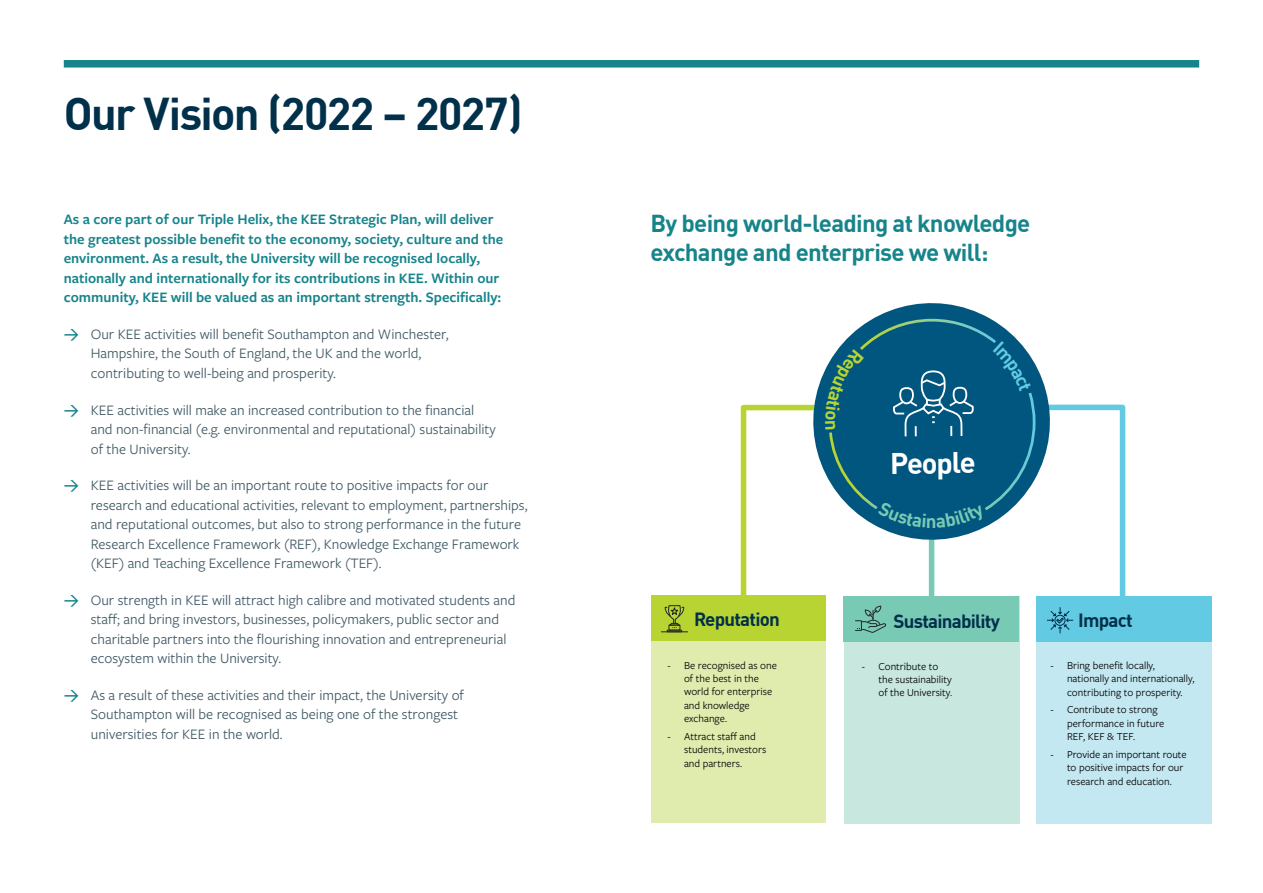
<style>
.page{position:relative;width:1263px;height:893px;background:#fff}
.page>*{position:absolute;margin:0;border:0;box-sizing:border-box;transform-origin:0 0}
.Heading{font:700 45px "DINOT";letter-spacing:-.035em;color:#01304a}
.t1{font:700 29.25px "DINOT";letter-spacing:-.05em;color:#fff}
.t2{font:700 24px/28.8px "DINOT";letter-spacing:-.03em;color:#16848b}
.t3{font:700 18.75px "DINOT";letter-spacing:-.04em;color:#01304a}
.t4{font:700 18.75px "DINOT";color:#78cab5}
.t5{font:15px/19.5px "Freight Sans Pro";color:#405965}
.Body_Text{font:600 15px/19.5px "Freight Sans Pro";color:#16848b}
.t6{font:11.1px/13.4px "Freight Sans Pro";color:#000}
.s1{font-family:"DINOT";font-weight:500;color:#16848b}
</style>
<div class="page">
<div style="left:64px;top:60px;width:1135px;height:8px;background:#16848b"></div>
<svg style="left:876px;top:303px;width:111px;height:14px;fill:#00567e"></svg>
<div style="left:651px;top:596px;width:175px;height:227px;background:#e0ebae"></div>
<div style="left:651px;top:596px;width:174px;height:45px;background:#b7d433"></div>
<svg style="left:661px;top:606px;width:27px;height:26px"></svg>
<div style="left:844px;top:596px;width:175px;height:228px;background:#c8e7de"></div>
<div style="left:844px;top:596px;width:175px;height:46px;background:#78cab5"></div>
<div style="left:1036px;top:596px;width:175px;height:228px;background:#c3e8f1"></div>
<div style="left:1036px;top:596px;width:175px;height:46px;background:#62cae3"></div>
<svg style="left:738px;top:317px;width:388px;height:317px"></svg>
<p class="Heading" style="left:64px;top:79px;width:460px">Our Vision (2022 – 2027)</p>
<p class="Body_Text" style="left:64px;top:209px;width:441px">As a core part of our Triple Helix, the KEE Strategic Plan, will deliver the greatest possible benefit to the economy, society, culture and the environment. As a result, the University will be recognised locally, nationally and internationally for its contributions in KEE. Within our community, KEE will be valued as an important strength. Specifically:</p>
<p class="t5" style="left:91px;top:324px;width:359px;text-indent:-27px"><span class="s1">→</span> Our KEE activities will benefit Southampton and Winchester,<br>Hampshire, the South of England, the UK and the world, contributing to well-being and prosperity.</p>
<p class="t5" style="left:91px;top:399px;width:407px;text-indent:-27px"><span class="s1">→</span> KEE activities will make an increased contribution to the financial and non-financial (e.g. environmental and reputational) sustainability of the University.</p>
<p class="t5" style="left:91px;top:475px;width:438px;text-indent:-27px"><span class="s1">→</span> KEE activities will be an important route to positive impacts for our research and educational activities, relevant to employment, partnerships, and reputational outcomes, but also to strong performance in the future Research Excellence Framework (REF), Knowledge Exchange Framework (KEF) and Teaching Excellence Framework (TEF).</p>
<p class="t5" style="left:91px;top:589px;width:426px;text-indent:-27px"><span class="s1">→</span> Our strength in KEE will attract high calibre and motivated students and staff; and bring investors, businesses, policymakers, public sector and charitable partners into the flourishing innovation and entrepreneurial ecosystem within the University.</p>
<p class="t5" style="left:91px;top:684px;width:375px;text-indent:-27px"><span class="s1">→</span> As a result of these activities and their impact, the University of<br>Southampton will be recognised as being one of the strongest universities for KEE in the world.</p>
<p class="t2" style="left:651px;top:207px;width:381px">By being world-leading at knowledge exchange and enterprise we will:</p>
<p class="t3" style="left:694px;top:605px;width:87px">Reputation</p>
<p class="t6" style="left:684px;top:658px;width:94px;text-indent:-17px">- Be recognised as one of the best in the world for enterprise and knowledge exchange.</p>
<p class="t6" style="left:684px;top:729px;width:84px;text-indent:-17px">- Attract staff and students, investors and partners.</p>
<p class="t1" style="left:890px;top:440px;width:87px">People</p>
<p class="t4" style="left:926px;top:506px;width:12px">n</p>
<p class="t3" style="left:893px;top:606px;width:108px">Sustainability</p>
<p class="t6" style="left:878px;top:659px;width:75px;text-indent:-17px">- Contribute to the sustainability of the University.</p>
<p class="t3" style="left:1078px;top:606px;width:56px">Impact</p>
<p class="t6" style="left:1067px;top:658px;width:129px;text-indent:-17px">- Bring benefit locally, nationally and internationally, contributing to prosperity.</p>
<p class="t6" style="left:1067px;top:703px;width:99px;text-indent:-17px">- Contribute to strong performance in future<br>REF, KEF &amp; TEF.</p>
<p class="t6" style="left:1067px;top:747px;width:121px;text-indent:-17px">- Provide an important route to positive impacts for our research and education.</p>
</div>
